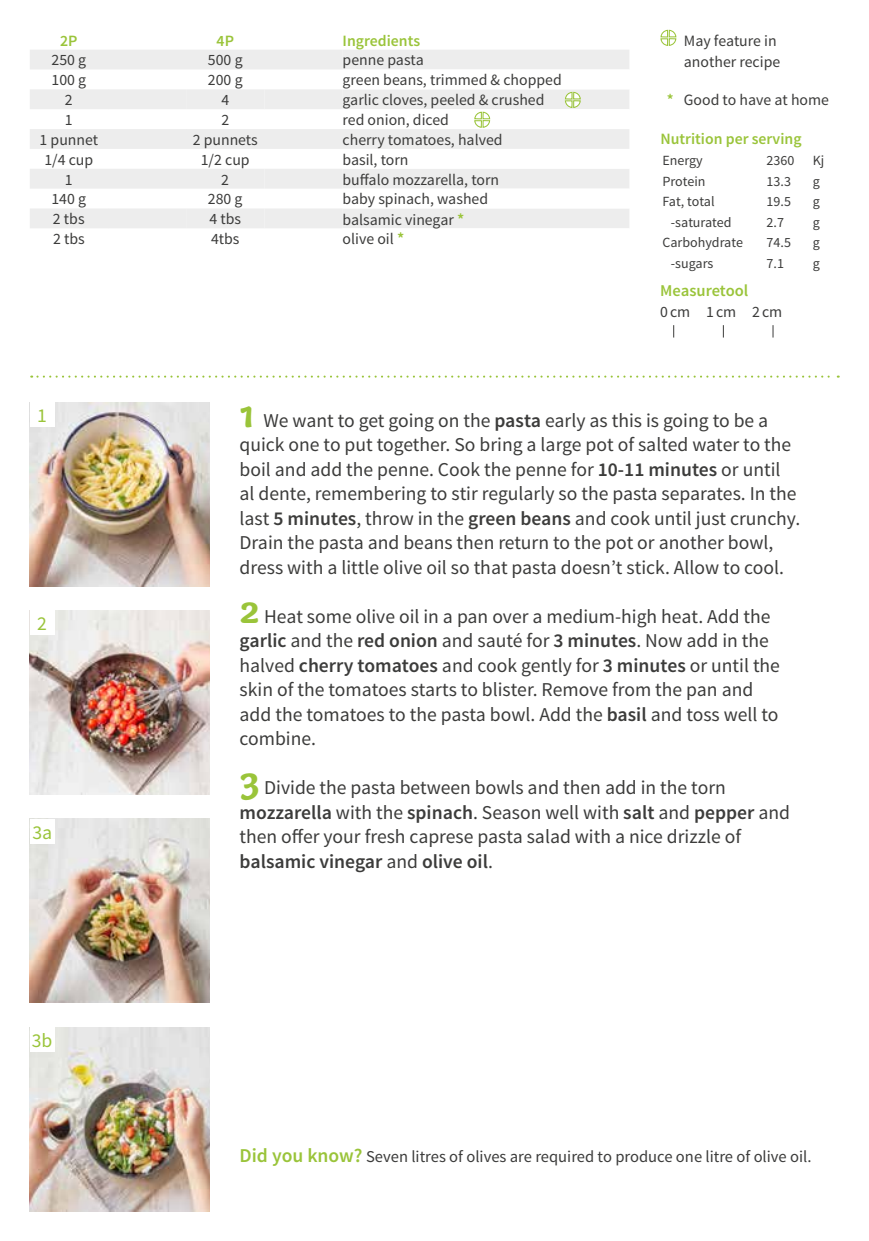
<style>
.page{position:relative;width:869px;height:1241px;background:#fff}
.page>*{position:absolute;margin:0;border:0;box-sizing:border-box;transform-origin:0 0}
.t1{font:19.6px/24.5px "Source Sans Pro";color:#3c3c3b}
.t2{font:19.6px "Source Sans Pro";color:#9ac43a}
.t3{font:16.45px "Source Sans Pro";color:#3c3c3b}
.t4{font:600 16.45px "Source Sans Pro";color:#9ac43a}
.t5{font:15.75px/21px "Source Sans Pro";color:#3c3c3b}
.t6{font:600 15.75px "Source Sans Pro";color:#9ac43a}
.t7{font:15.75px "Source Sans Pro";letter-spacing:.06em;color:#3c3c3b}
.t8{font:14px "Source Sans Pro";color:#3c3c3b}
.s1{font-weight:600;font-size:16.45px;color:#9ac43a}
.s2{font-weight:600;color:#9ac43a}
.s3{font-family:"Capucine Basic";font-weight:700;font-size:41.12px;color:#9ac43a}
.s4{font-weight:600}
.s5{font-weight:600;font-size:19.6px;color:#9ac43a}
</style>
<div class="page">
<img style="left:30px;top:1027px;width:180px;height:183px">
<img style="left:30px;top:818px;width:180px;height:184px">
<img style="left:30px;top:402px;width:180px;height:184px">
<img style="left:30px;top:610px;width:180px;height:184px">
<svg style="left:31px;top:375px;width:807px;height:2px"></svg>
<svg style="left:660px;top:29px;width:16px;height:17px"></svg>
<svg style="left:673px;top:325px;width:1px;height:12px"></svg>
<svg style="left:722px;top:325px;width:1px;height:12px"></svg>
<svg style="left:772px;top:325px;width:1px;height:12px"></svg>
<div style="left:30px;top:402px;width:25px;height:25px;background:#fff"></div>
<div style="left:30px;top:610px;width:25px;height:25px;background:#fff"></div>
<div style="left:30px;top:818px;width:25px;height:25px;background:#fff"></div>
<div style="left:30px;top:1027px;width:25px;height:24px;background:#fff"></div>
<svg style="left:30px;top:50px;width:599px;height:178px;fill:#ededed"></svg>
<svg style="left:342px;top:69px;width:287px;height:159px"></svg>
<svg style="left:564px;top:91px;width:17px;height:17px"></svg>
<svg style="left:473px;top:111px;width:17px;height:17px"></svg>
<p class="t6" style="left:60px;top:30px;width:19px">2P</p>
<p class="t6" style="left:216px;top:30px;width:19px">4P</p>
<p class="t6" style="left:342px;top:30px;width:79px">Ingredients</p>
<p class="t5" style="left:52px;top:50px;width:36px">250 g</p>
<p class="t5" style="left:208px;top:50px;width:36px">500 g</p>
<p class="t5" style="left:342px;top:50px;width:83px">penne pasta</p>
<p class="t5" style="left:52px;top:70px;width:36px">100 g</p>
<p class="t5" style="left:208px;top:70px;width:36px">200 g</p>
<p class="t5" style="left:342px;top:70px;width:220px">green beans, trimmed &amp; chopped</p>
<p class="t5" style="left:65px;top:90px;width:9px">2</p>
<p class="t5" style="left:221px;top:90px;width:9px">4</p>
<p class="t5" style="left:342px;top:90px;width:203px">garlic cloves, peeled &amp; crushed</p>
<p class="t5" style="left:65px;top:110px;width:9px">1</p>
<p class="t5" style="left:221px;top:110px;width:9px">2</p>
<p class="t5" style="left:342px;top:110px;width:108px">red onion, diced</p>
<p class="t5" style="left:40px;top:129px;width:60px">1 punnet</p>
<p class="t5" style="left:193px;top:129px;width:67px">2 punnets</p>
<p class="t5" style="left:342px;top:129px;width:161px">cherry tomatoes, halved</p>
<p class="t5" style="left:44px;top:149px;width:50px">1/4 cup</p>
<p class="t5" style="left:201px;top:149px;width:50px">1/2 cup</p>
<p class="t5" style="left:342px;top:149px;width:67px">basil, torn</p>
<p class="t5" style="left:65px;top:169px;width:9px">1</p>
<p class="t5" style="left:221px;top:169px;width:9px">2</p>
<p class="t5" style="left:342px;top:169px;width:158px">buffalo mozzarella, torn</p>
<p class="t5" style="left:51px;top:189px;width:36px">140 g</p>
<p class="t5" style="left:208px;top:189px;width:36px">280 g</p>
<p class="t5" style="left:342px;top:189px;width:147px">baby spinach, washed</p>
<p class="t5" style="left:53px;top:209px;width:33px">2 tbs</p>
<p class="t5" style="left:209px;top:209px;width:33px">4 tbs</p>
<p class="t5" style="left:342px;top:209px;width:123px">balsamic vinegar <span class="s1">*</span></p>
<p class="t5" style="left:53px;top:229px;width:33px">2 tbs</p>
<p class="t5" style="left:211px;top:229px;width:30px">4tbs</p>
<p class="t5" style="left:342px;top:229px;width:63px">olive oil <span class="s1">*</span></p>
<p class="t5" style="left:683px;top:30px;width:98px">May feature in another recipe</p>
<p class="t5" style="left:666px;top:90px;width:164px"><span class="s2">*</span> Good to have at home</p>
<p class="t6" style="left:660px;top:129px;width:143px">Nutrition per serving</p>
<p class="t8" style="left:662px;top:152px;width:42px">Energy</p>
<p class="t8" style="left:766px;top:152px;width:29px">2360</p>
<p class="t8" style="left:812px;top:152px;width:13px">Kj</p>
<p class="t8" style="left:662px;top:172px;width:45px">Protein</p>
<p class="t8" style="left:766px;top:172px;width:26px">13.3</p>
<p class="t8" style="left:812px;top:172px;width:9px">g</p>
<p class="t8" style="left:662px;top:193px;width:54px">Fat, total</p>
<p class="t8" style="left:766px;top:193px;width:26px">19.5</p>
<p class="t8" style="left:812px;top:193px;width:9px">g</p>
<p class="t8" style="left:670px;top:213px;width:62px">-saturated</p>
<p class="t8" style="left:766px;top:213px;width:19px">2.7</p>
<p class="t8" style="left:812px;top:213px;width:9px">g</p>
<p class="t8" style="left:662px;top:234px;width:82px">Carbohydrate</p>
<p class="t8" style="left:766px;top:234px;width:26px">74.5</p>
<p class="t8" style="left:812px;top:234px;width:9px">g</p>
<p class="t8" style="left:670px;top:254px;width:44px">-sugars</p>
<p class="t8" style="left:766px;top:254px;width:19px">7.1</p>
<p class="t8" style="left:812px;top:254px;width:9px">g</p>
<p class="t4" style="left:660px;top:280px;width:89px">Measuretool</p>
<p class="t7" style="left:660px;top:301px;width:123px">0cm 1cm 2cm</p>
<p class="t2" style="left:37px;top:403px;width:11px">1</p>
<p class="t2" style="left:37px;top:611px;width:11px">2</p>
<p class="t2" style="left:32px;top:819px;width:21px">3a</p>
<p class="t2" style="left:32px;top:1028px;width:22px">3b</p>
<p class="t1" style="left:239px;top:408px;width:562px"><span class="s3">1</span> We want to get going on the <span class="s4">pasta</span> early as this is going to be a quick one to put together. So bring a large pot of salted water to the boil and add the penne. Cook the penne for <span class="s4">10-11 minutes</span> or until al dente, remembering to stir regularly so the pasta separates. In the last <span class="s4">5 minutes</span>, throw in the <span class="s4">green beans</span> and cook until just crunchy.<br>Drain the pasta and beans then return to the pot or another bowl, dress with a little olive oil so that pasta doesn’t stick. Allow to cool.</p>
<p class="t1" style="left:239px;top:604px;width:541px"><span class="s3">2</span> Heat some olive oil in a pan over a medium-high heat. Add the <span class="s4">garlic</span> and the <span class="s4">red onion</span> and sauté for <span class="s4">3 minutes</span>. Now add in the halved <span class="s4">cherry tomatoes</span> and cook gently for <span class="s4">3 minutes</span> or until the skin of the tomatoes starts to blister. Remove from the pan and add the tomatoes to the pasta bowl. Add the <span class="s4">basil</span> and toss well to combine.</p>
<p class="t1" style="left:239px;top:775px;width:551px"><span class="s3">3</span> Divide the pasta between bowls and then add in the torn <span class="s4">mozzarella</span> with the <span class="s4">spinach</span>. Season well with <span class="s4">salt</span> and <span class="s4">pepper</span> and then offer your fresh caprese pasta salad with a nice drizzle of <span class="s4">balsamic vinegar</span> and <span class="s4">olive oil</span>.</p>
<p class="t3" style="left:239px;top:1146px;width:573px"><span class="s5">Did you know?</span> Seven litres of olives are required to produce one litre of olive oil.</p>
</div>
